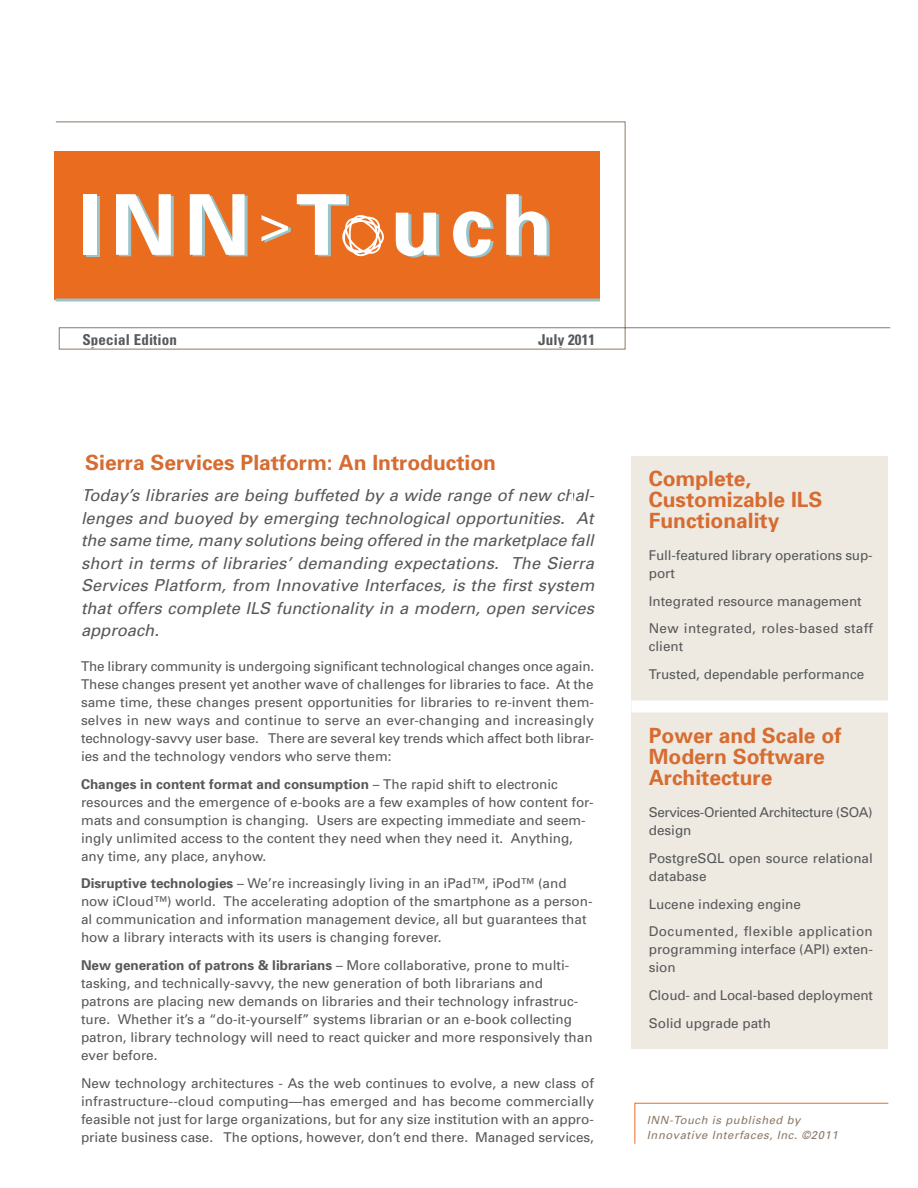
<style>
.page{position:relative;width:918px;height:1188px;background:#fff}
.page>*{position:absolute;margin:0;border:0;box-sizing:border-box;transform-origin:0 0}
.t1{font:700 84px "Univers";letter-spacing:.1em;color:#fff}
.t2{font:700 21px/21px "Univers";color:#d76c31}
.t3{font:italic 16.5px/22.5px "Univers";color:#57585a;text-align:justify}
.t4{font:700 condensed 15px "Univers";letter-spacing:.01em;color:#57585a}
.t5{font:13.5px/18px "Univers";color:#57585a}
.t6{font:13.5px/27.8px "Univers";letter-spacing:.03em;color:#57585a}
.t7{font:13.5px/18px "Univers";letter-spacing:-.025em;color:#57585a}
.t8{font:italic 11.25px/15px "Univers";letter-spacing:.05em;color:#8a7966}
.s1{font-weight:700}
</style>
<div class="page">
<svg style="left:634px;top:1102px;width:255px;height:42px"></svg>
<svg style="left:55px;top:121px;width:836px;height:229px"></svg>
<div style="left:54px;top:152px;width:546px;height:148px;background:#ea6d1f"></div>
<svg style="left:342px;top:215px;width:42px;height:41px"></svg>
<svg style="left:56px;top:298px;width:544px;height:4px;background:#b1c0bb"></svg>
<div style="left:632px;top:456px;width:256px;height:593px;background:#eee9e1"></div>
<div style="left:632px;top:700px;width:256px;height:12px;background:#fff"></div>
<h1 class="t1" style="left:79px;top:171px;width:475px">INN<sup>&gt;</sup>T uch</h1>
<p class="t4" style="left:82px;top:330px;width:96px">Special Edition</p>
<p class="t4" style="left:538px;top:330px;width:58px">July 2011</p>
<h2 class="t2" style="left:85px;top:451px;width:412px">Sierra Services Platform: An Introduction</h2>
<p class="t3" style="left:81px;top:484px;width:515px">Today’s libraries are being buffeted by a wide range of new chal&shy;lenges and buoyed by emerging technological opportunities. At the same time, many solutions being offered in the marketplace fall short in terms of libraries’ demanding expectations. The Sierra Services Platform, from Innovative Interfaces, is the first system that offers complete ILS functionality in a modern, open services approach.</p>
<p class="t5" style="left:81px;top:657px;width:515px;text-align:justify">The library community is undergoing significant technological changes once again.<br>These changes present yet another wave of challenges for libraries to face. At the same time, these changes present opportunities for libraries to re-invent them&shy;selves in new ways and continue to serve an ever-changing and increasingly technology-savvy user base. There are several key trends which affect both librar&shy;ies and the technology vendors who serve them:</p>
<p class="t5" style="left:81px;top:775px;width:514px"><span class="s1">Changes in content format and consumption</span> – The rapid shift to electronic resources and the emergence of e-books are a few examples of how content for&shy;mats and consumption is changing. Users are expecting immediate and seem&shy;ingly unlimited access to the content they need when they need it. Anything, any time, any place, anyhow.</p>
<p class="t5" style="left:81px;top:874px;width:513px"><span class="s1">Disruptive technologies</span> – We’re increasingly living in an iPad™, iPod™ (and now iCloud™) world. The accelerating adoption of the smartphone as a person&shy;al communication and information management device, all but guarantees that how a library interacts with its users is changing forever.</p>
<p class="t5" style="left:81px;top:956px;width:513px"><span class="s1">New generation of patrons &amp; librarians</span> – More collaborative, prone to multi&shy;tasking, and technically-savvy, the new generation of both librarians and patrons are placing new demands on libraries and their technology infrastruc&shy;ture. Whether it’s a “do-it-yourself” systems librarian or an e-book collecting patron, library technology will need to react quicker and more responsively than ever before.</p>
<p class="t5" style="left:81px;top:1074px;width:515px;text-align:justify">New technology architectures - As the web continues to evolve, a new class of infrastructure--cloud computing—has emerged and has become commercially feasible not just for large organizations, but for any size institution with an appro&shy;priate business case. The options, however, don’t end there. Managed services,</p>
<h2 class="t2" style="left:649px;top:467px;width:175px">Complete,<br>Customizable ILS<br>Functionality</h2>
<p class="t5" style="left:649px;top:546px;width:225px">Full-featured library operations sup&shy;port</p>
<p class="t5" style="left:649px;top:587px;width:226px;line-height:27.8px">Integrated resource management<br>New integrated, roles-based staff</p>
<p class="t5" style="left:649px;top:633px;width:217px;line-height:27.8px">client<br>Trusted, dependable performance</p>
<h2 class="t2" style="left:649px;top:724px;width:194px">Power and Scale of<br>Modern Software<br>Architecture</h2>
<p class="t7" style="left:649px;top:803px;width:225px">Services-Oriented Architecture (SOA) design</p>
<p class="t5" style="left:649px;top:849px;width:226px">PostgreSQL open source relational database</p>
<p class="t6" style="left:649px;top:890px;width:226px">Lucene indexing engine<br>Documented, flexible application</p>
<p class="t5" style="left:649px;top:940px;width:226px">programming interface (API) exten&shy;sion</p>
<p class="t5" style="left:649px;top:981px;width:226px;line-height:27.8px">Cloud- and Local-based deployment<br>Solid upgrade path</p>
<p class="t8" style="left:647px;top:1112px;width:192px">INN-Touch is published by<br>Innovative Interfaces, Inc. ©2011</p>
</div>
